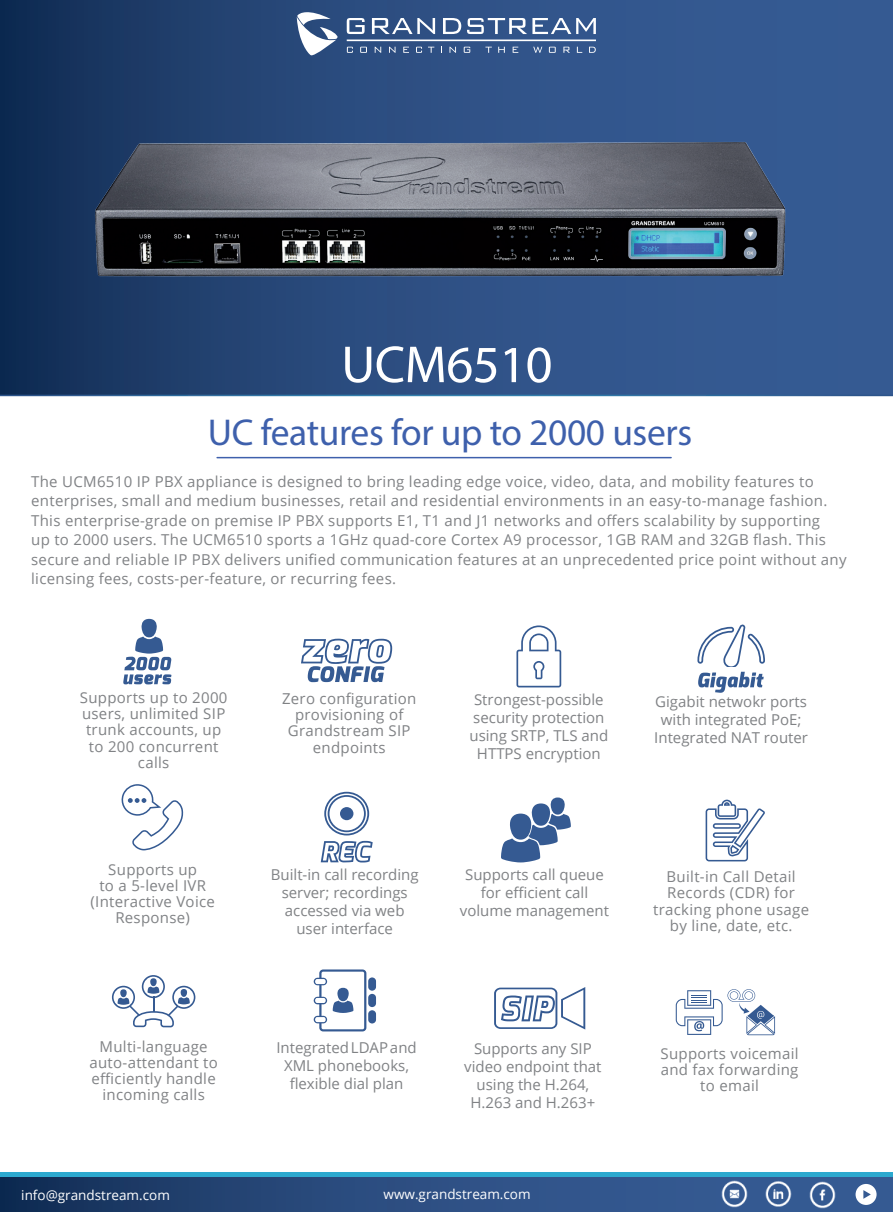
<style>
.page{position:relative;width:893px;height:1212px;background:#fff}
.page>*{position:absolute;margin:0;border:0;box-sizing:border-box;transform-origin:0 0}
.t1{font:52.5px "Myriad Pro";letter-spacing:-.01em;color:#fff}
.t2{font:37.5px "Myriad Pro";letter-spacing:-.01em;color:#3e60ac}
.t3{font:15px/16.2px "Open Sans";letter-spacing:.02em;color:#808285;text-align:center}
.t4{font:15px/18px "Open Sans";color:#808285;text-align:center}
.t5{font:13.5px "Open Sans";color:#fff}
</style>
<div class="page">
<svg style="left:0;top:0;width:893px;height:396px;background:#284a7d"></svg>
<hr style="left:217px;top:457px;width:454px;height:1px;background:#3e60ac">
<svg style="left:516px;top:625px;width:45px;height:62px"></svg>
<svg style="left:301px;top:639px;width:91px;height:43px"></svg>
<svg style="left:698px;top:624px;width:67px;height:42px"></svg>
<svg style="left:698px;top:672px;width:66px;height:21px"></svg>
<svg style="left:112px;top:975px;width:83px;height:52px"></svg>
<svg style="left:324px;top:792px;width:45px;height:43px"></svg>
<div style="left:340px;top:807px;width:13px;height:13px;background:#355a92;border-radius:50%"></div>
<svg style="left:321px;top:841px;width:52px;height:21px"></svg>
<svg style="left:501px;top:797px;width:70px;height:65px"></svg>
<svg style="left:706px;top:800px;width:59px;height:61px"></svg>
<div style="left:368px;top:994px;width:8px;height:13px;background:#355a92;border-radius:4px"></div>
<div style="left:368px;top:977px;width:8px;height:14px;background:#355a92;border-radius:4px"></div>
<div style="left:368px;top:1010px;width:8px;height:13px;background:#355a92;border-radius:4px"></div>
<svg style="left:314px;top:969px;width:52px;height:62px"></svg>
<svg style="left:494px;top:987px;width:91px;height:42px"></svg>
<svg style="left:676px;top:989px;width:99px;height:46px"></svg>
<div style="left:0;top:1176px;width:893px;height:36px;background:linear-gradient(to right,#18345f,#3d639f)"></div>
<hr style="left:0;top:1173px;width:893px;height:4px;background:#2ca9cf">
<img style="left:766px;top:1181px;width:26px;height:27px">
<img style="left:810px;top:1182px;width:26px;height:26px">
<img style="left:721px;top:1181px;width:26px;height:26px">
<div style="left:855px;top:1184px;width:22px;height:21px;background:#fff;border-radius:50%"></div>
<svg style="left:863px;top:1190px;width:8px;height:9px"></svg>
<svg style="left:121px;top:784px;width:63px;height:66px"></svg>
<svg style="left:123px;top:619px;width:48px;height:65px"></svg>
<img style="left:38px;top:0;width:799px;height:289px">
<h1 class="t1" style="left:341px;top:332px;width:213px">UCM6510</h1>
<h2 class="t2" style="left:208px;top:409px;width:486px">UC features for up to 2000 users</h2>
<p class="t3" style="left:31px;top:471px;width:817px;line-height:19.5px;text-align:left">The UCM6510 IP PBX appliance is designed to bring leading edge voice, video, data, and mobility features to enterprises, small and medium businesses, retail and residential environments in an easy-to-manage fashion.<br>This enterprise-grade on premise IP PBX supports E1, T1 and J1 networks and offers scalability by supporting<br>up to 2000 users. The UCM6510 sports a 1GHz quad-core Cortex A9 processor, 1GB RAM and 32GB flash. This secure and reliable IP PBX delivers unified communication features at an unprecedented price point without any licensing fees, costs-per-feature, or recurring fees.</p>
<p class="t3" style="left:80px;top:689px;width:149px">Supports up to 2000 users, unlimited SIP trunk accounts, up to 200 concurrent calls</p>
<p class="t3" style="left:282px;top:690px;width:136px">Zero configuration provisioning of<br>Grandstream SIP endpoints</p>
<p class="t4" style="left:469px;top:690px;width:140px">Strongest-possible security protection using SRTP, TLS and<br>HTTPS encryption</p>
<p class="t4" style="left:654px;top:692px;width:155px">Gigabit netwokr ports with integrated PoE;<br>Integrated NAT router</p>
<p class="t3" style="left:90px;top:861px;width:126px">Supports up<br>to a 5-level IVR (Interactive Voice<br>Response)</p>
<p class="t4" style="left:271px;top:865px;width:149px">Built-in call recording server; recordings accessed via web user interface</p>
<p class="t4" style="left:460px;top:865px;width:151px">Supports call queue for efficient call volume management</p>
<p class="t3" style="left:89px;top:1038px;width:130px">Multi-language auto-attendant to efficiently handle incoming calls</p>
<p class="t4" style="left:276px;top:1038px;width:142px">Integrated LDAP and<br>XML phonebooks, flexible dial plan</p>
<p class="t4" style="left:464px;top:1039px;width:139px">Supports any SIP video endpoint that using the H.264,<br>H.263 and H.263+</p>
<p class="t5" style="left:21px;top:1184px;width:149px">www.grandstream.com</p>
<p class="t5" style="left:21px;top:1186px;width:150px">info@grandstream.com</p>
<p class="t5" style="left:384px;top:1185px;width:149px">www.grandstream.com</p>
<p class="t3" style="left:653px;top:868px;width:157px">Built-in Call Detail<br>Records (CDR) for tracking phone usage by line, date, etc.</p>
<p class="t3" style="left:660px;top:1045px;width:140px">Supports voicemail and fax forwarding to email</p>
</div>
